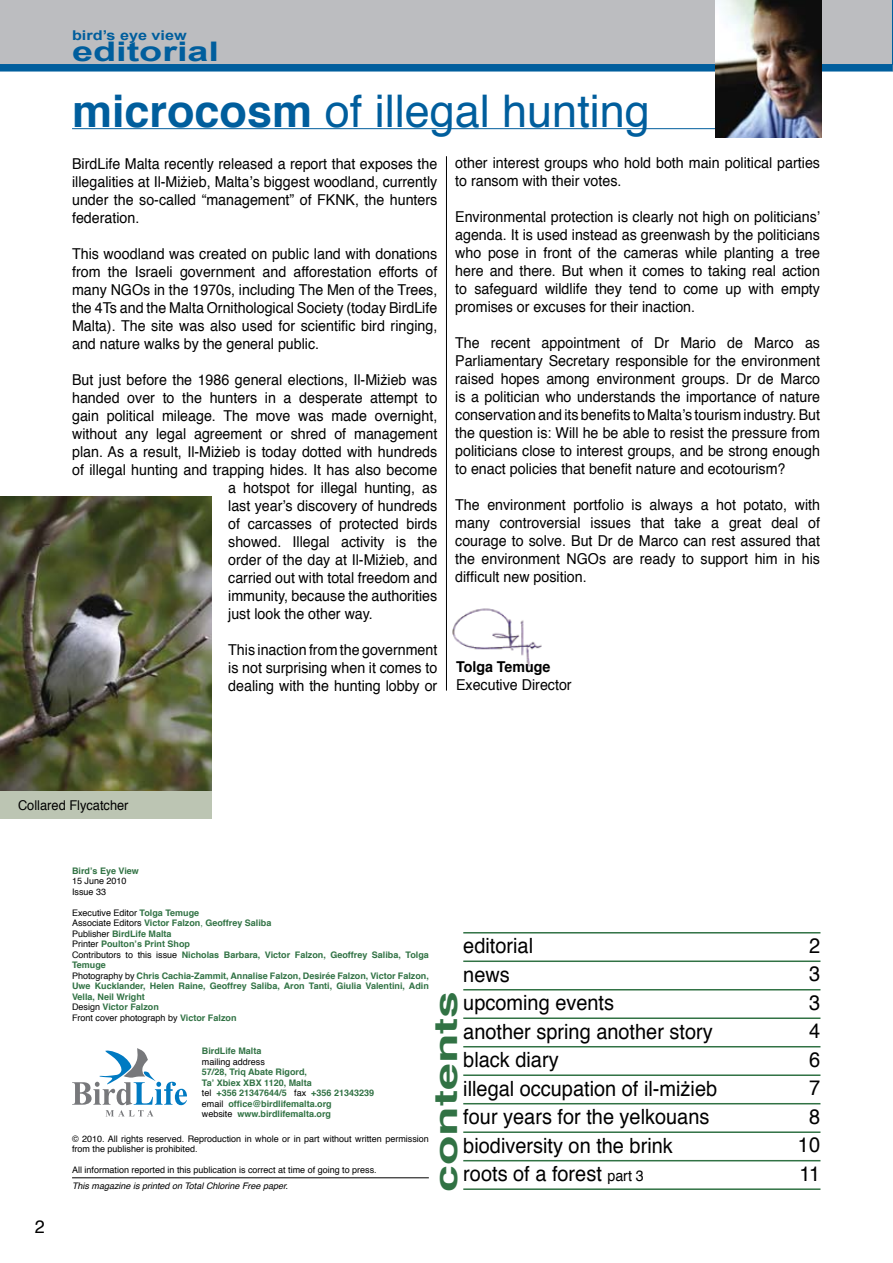
<style>
.page{position:relative;width:893px;height:1263px;background:#fff}
.page>*{position:absolute;margin:0;border:0;box-sizing:border-box;transform-origin:0 0}
.t1{font:45px "Helvetica";color:#005e9d}
.t2{font:700 31.5px "Helvetica";color:#317244;scale:1.53 1}
.t3{font:700 27px "Arial";color:#005e9d;scale:1.4 1}
.t4{font:21px/28.5px "Helvetica";color:#000;scale:.95 1}
.t5{font:18px "Helvetica";color:#000}
.t6{font:15px/18px "Helvetica";color:#000;text-align:justify;scale:.95 1}
.t7{font:700 15px "Helvetica";color:#000;scale:.95 1}
.t8{font:13.5px "Helvetica";color:#000;scale:.95 1}
.t9{font:700 13.5px "Arial";color:#005e9d;scale:1.2 1}
.t10{font:700 9px/10.5px "Helvetica";color:#317244}
.t11{font:9px/10.5px "Helvetica";color:#000}
.t12{font:italic 9px "Helvetica";color:#000}
.s1{font-weight:700}
.s2{font-weight:400;color:#000}
.s3{font-weight:400}
.s4{font-size:15px}
</style>
<div class="page">
<img style="left:452px;top:608px;width:90px;height:59px">
<div style="left:0;top:777px;width:212px;height:42px;background:#bcc5b3"></div>
<hr style="left:72px;top:128px;width:748px;height:1px;background:#005e9d">
<div style="left:0;top:0;width:893px;height:65px;background:#bcbdc0"></div>
<div style="left:0;top:64px;width:893px;height:8px;background:#005e9d"></div>
<hr style="left:892px;top:0;width:1px;height:64px;background:#005e9d">
<hr style="left:446px;top:156px;width:1px;height:535px;background:#000">
<img style="left:715px;top:0;width:106px;height:137px">
<hr style="left:72px;top:1177px;width:357px;height:1px;background:#000">
<svg style="left:72px;top:1048px;width:115px;height:68px"></svg>
<hr style="left:463px;top:932px;width:357px;height:1px;background:#317244">
<hr style="left:463px;top:960px;width:357px;height:2px;background:#317244">
<hr style="left:463px;top:989px;width:357px;height:1px;background:#317244">
<hr style="left:463px;top:1017px;width:357px;height:2px;background:#317244">
<hr style="left:463px;top:1046px;width:357px;height:1px;background:#317244">
<hr style="left:463px;top:1074px;width:357px;height:2px;background:#317244">
<hr style="left:463px;top:1103px;width:357px;height:1px;background:#317244">
<hr style="left:463px;top:1131px;width:357px;height:2px;background:#317244">
<hr style="left:463px;top:1160px;width:357px;height:1px;background:#317244">
<hr style="left:463px;top:1188px;width:357px;height:2px;background:#317244">
<img style="left:0;top:497px;width:212px;height:293px">
<p class="t9" style="left:72px;top:26px;width:97px">bird’s eye view</p>
<h3 class="t3" style="left:72px;top:34px;width:107px">editorial</h3>
<h1 class="t1" style="left:72px;top:76px;width:579px"><span class="s1">microcosm</span> of illegal hunting</h1>
<p class="t6" style="left:72px;top:155px;width:386px">BirdLife Malta recently released a report that exposes the illegalities at Il-Miżieb, Malta’s biggest woodland, currently under the so-called “management” of FKNK, the hunters federation.</p>
<p class="t6" style="left:72px;top:245px;width:386px">This woodland was created on public land with donations from the Israeli government and afforestation efforts of many NGOs in the 1970s, including The Men of the Trees, the 4Ts and the Malta Ornithological Society (today BirdLife Malta). The site was also used for scientific bird ringing, and nature walks by the general public.</p>
<p class="t6" style="left:72px;top:371px;width:386px">But just before the 1986 general elections, Il-Miżieb was</p>
<p class="t6" style="left:72px;top:389px;width:386px">handed over to the hunters in a desperate attempt to</p>
<p class="t6" style="left:72px;top:407px;width:386px">gain political mileage. The move was made overnight,</p>
<p class="t6" style="left:72px;top:425px;width:386px">without any legal agreement or shred of management</p>
<p class="t6" style="left:72px;top:443px;width:386px">plan. As a result, Il-Miżieb is today dotted with hundreds</p>
<p class="t6" style="left:72px;top:461px;width:386px">of illegal hunting and trapping hides. It has also become</p>
<p class="t6" style="left:228px;top:479px;width:222px">a hotspot for illegal hunting, as</p>
<p class="t6" style="left:228px;top:497px;width:222px">last year’s discovery of hundreds</p>
<p class="t6" style="left:228px;top:515px;width:222px">of carcasses of protected birds</p>
<p class="t6" style="left:228px;top:533px;width:222px">showed. Illegal activity is the</p>
<p class="t6" style="left:228px;top:551px;width:222px">order of the day at Il-Miżieb, and</p>
<p class="t6" style="left:228px;top:569px;width:222px">carried out with total freedom and</p>
<p class="t6" style="left:228px;top:587px;width:222px">immunity, because the authorities</p>
<p class="t6" style="left:228px;top:605px;width:154px">just look the other way.</p>
<p class="t6" style="left:228px;top:641px;width:222px">This inaction from the government is not surprising when it comes to dealing with the hunting lobby or</p>
<p class="t6" style="left:455px;top:155px;width:386px">other interest groups who hold both main political parties to ransom with their votes.</p>
<p class="t6" style="left:455px;top:209px;width:386px">Environmental protection is clearly not high on politicians’ agenda. It is used instead as greenwash by the politicians who pose in front of the cameras while planting a tree here and there. But when it comes to taking real action to safeguard wildlife they tend to come up with empty promises or excuses for their inaction.</p>
<p class="t6" style="left:455px;top:335px;width:386px">The recent appointment of Dr Mario de Marco as Parliamentary Secretary responsible for the environment raised hopes among environment groups. Dr de Marco is a politician who understands the importance of nature conservation and its benefits to Malta’s tourism industry. But the question is: Will he be able to resist the pressure from politicians close to interest groups, and be strong enough to enact policies that benefit nature and ecotourism?</p>
<p class="t6" style="left:455px;top:497px;width:386px">The environment portfolio is always a hot potato, with many controversial issues that take a great deal of courage to solve. But Dr de Marco can rest assured that the environment NGOs are ready to support him in his difficult new position.</p>
<p class="t7" style="left:456px;top:655px;width:101px">Tolga Temuge</p>
<p class="t6" style="left:456px;top:676px;width:123px">Executive Director</p>
<p class="t8" style="left:18px;top:795px;width:118px">Collared Flycatcher</p>
<p class="t5" style="left:35px;top:1212px;width:12px">2</p>
<p class="t10" style="left:72px;top:866px;width:68px">Bird’s Eye View</p>
<p class="t11" style="left:72px;top:876px;width:56px">15 June 2010<br>Issue 33</p>
<p class="t10" style="left:72px;top:908px;width:358px"><span class="s2">Executive Editor</span> Tolga Temuge<br><span class="s2">Associate Editors</span> Victor Falzon<span class="s3">,</span> Geoffrey Saliba<br><span class="s2">Publisher</span> BirdLife Malta<br><span class="s2">Printer</span> Poulton’s Print Shop<br><span class="s2">Contributors to this issue</span> Nicholas Barbara, Victor Falzon, Geoffrey Saliba, Tolga Temuge<br><span class="s2">Photography by</span> Chris Cachia-Zammit, Annalise Falzon, Desirée Falzon, Victor Falzon, Uwe Kucklander, Helen Raine, Geoffrey Saliba, Aron Tanti, Giulia Valentini, Adin Vella, Neil Wright<br><span class="s2">Design</span> Victor Falzon<br><span class="s2">Front cover photograph by</span> Victor Falzon</p>
<h3 class="t4" style="left:463px;top:932px;width:269px">editorial<br>news<br>upcoming events<br>another spring another story black diary<br>illegal occupation of il-miżieb four years for the yelkouans biodiversity on the brink roots of a forest <span class="s4">part 3</span></h3>
<h3 class="t4" style="left:798px;top:932px;width:25px;text-align:center">2<br>3<br>3<br>4<br>6<br>7<br>8<br>10<br>11</h3>
<h2 class="t2" style="left:421px;top:1192px;width:133px;rotate:-90deg">contents</h2>
<p class="t10" style="left:202px;top:1046px;width:61px">BirdLife Malta</p>
<p class="t11" style="left:202px;top:1057px;width:65px">mailing address</p>
<p class="t10" style="left:202px;top:1067px;width:174px">57/28, Triq Abate Rigord,<br>Ta’ Xbiex XBX 1120, Malta<br><span class="s2">tel</span> +356 21347644/5 <span class="s2">fax</span> +356 21343239 <span class="s2">email</span> office@birdlifemalta.org<br><span class="s2">website</span> www.birdlifemalta.org</p>
<p class="t11" style="left:72px;top:1133px;width:358px">© 2010. All rights reserved. Reproduction in whole or in part without written permission from the publisher is prohibited.</p>
<p class="t11" style="left:72px;top:1165px;width:306px">All information reported in this publication is correct at time of going to press.</p>
<p class="t12" style="left:72px;top:1179px;width:217px">This magazine is printed on Total Chlorine Free paper.</p>
</div>
